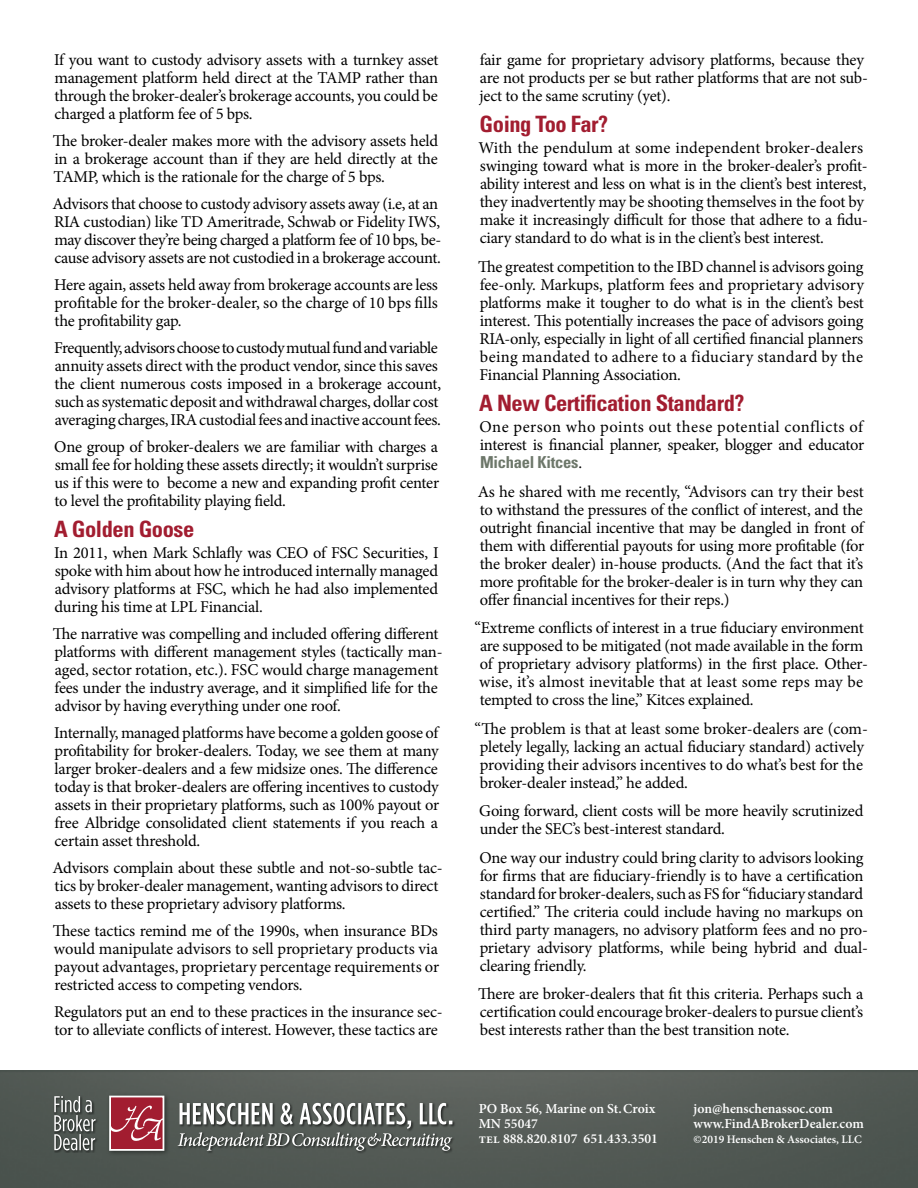
<style>
.page{position:relative;width:918px;height:1188px;background:#fff}
.page>*{position:absolute;margin:0;border:0;box-sizing:border-box;transform-origin:0 0}
.t1{font:700 condensed 22.5px "Univers";letter-spacing:-.02em;color:#a21d30}
.t2{font:16.5px/18px "Minion Pro";letter-spacing:-.015em;color:#000}
.t3{font:700 condensed 16.5px "Univers";letter-spacing:-.015em;color:#6d776a}
.t4{font:600 13.8px/15.1px "Minion Pro";color:#fff}
.t5{font:600 11.55px "Minion Pro";color:#fff}
.s1{font-family:"Minion Pro";font-weight:400;font-stretch:normal;color:#000}
</style>
<div class="page">
<img style="left:0;top:1071px;width:918px;height:117px">
<div style="left:54px;top:1133px;width:45px;height:20px;background:#000;opacity:.55"></div>
<div style="left:54px;top:1114px;width:45px;height:20px;background:#4e5651"></div>
<div style="left:54px;top:1095px;width:41px;height:20px;background:#515953"></div>
<svg style="left:54px;top:1096px;width:42px;height:54px"></svg>
<div style="left:106px;top:1092px;width:64px;height:65px;background:#000;opacity:.45"></div>
<svg style="left:108px;top:1095px;width:57px;height:57px;background:#af4f5d"></svg>
<div style="left:179px;top:1102px;width:276px;height:30px;background:#000;opacity:.55"></div>
<div style="left:177px;top:1132px;width:279px;height:22px;background:#525954"></div>
<svg style="left:178px;top:1103px;width:274px;height:48px"></svg>
<p class="t2" style="left:54px;top:51px;width:386px;text-align:justify">If you want to custody advisory assets with a turnkey asset management platform held direct at the TAMP rather than through the broker-dealer’s brokerage accounts, you could be charged a platform fee of 5 bps.</p>
<p class="t2" style="left:53px;top:132px;width:387px;text-align:justify">The broker-dealer makes more with the advisory assets held in a brokerage account than if they are held directly at the TAMP, which is the rationale for the charge of 5 bps.</p>
<p class="t2" style="left:53px;top:195px;width:390px">Advisors that choose to custody advisory assets away (i.e, at an RIA custodian) like TD Ameritrade, Schwab or Fidelity IWS, may discover they’re being charged a platform fee of 10 bps, be&shy;cause advisory assets are not custodied in a brokerage account.</p>
<p class="t2" style="left:54px;top:276px;width:385px;text-align:justify">Here again, assets held away from brokerage accounts are less profitable for the broker-dealer, so the charge of 10 bps fills the profitability gap.</p>
<p class="t2" style="left:54px;top:339px;width:389px">Frequently, advisors choose to custody mutual fund and variable annuity assets direct with the product vendor, since this saves the client numerous costs imposed in a brokerage account, such as systematic deposit and withdrawal charges, dollar cost averaging charges, IRA custodial fees and inactive account fees.</p>
<p class="t2" style="left:54px;top:438px;width:386px;text-align:justify">One group of broker-dealers we are familiar with charges a small fee for holding these assets directly; it wouldn’t surprise us if this were to become a new and expanding profit center to level the profitability playing field.</p>
<h1 class="t1" style="left:54px;top:515px;width:142px">A Golden Goose</h1>
<p class="t2" style="left:54px;top:544px;width:386px;text-align:justify">In 2011, when Mark Schlafly was CEO of FSC Securities, I spoke with him about how he introduced internally managed advisory platforms at FSC, which he had also implemented during his time at LPL Financial.</p>
<p class="t2" style="left:53px;top:625px;width:391px">The narrative was compelling and included offering different platforms with different management styles (tactically man&shy;aged, sector rotation, etc.). FSC would charge management fees under the industry average, and it simplified life for the advisor by having everything under one roof.</p>
<p class="t2" style="left:54px;top:724px;width:387px;text-align:justify">Internally, managed platforms have become a golden goose of profitability for broker-dealers. Today, we see them at many larger broker-dealers and a few midsize ones. The difference today is that broker-dealers are offering incentives to custody assets in their proprietary platforms, such as 100% payout or free Albridge consolidated client statements if you reach a certain asset threshold.</p>
<p class="t2" style="left:53px;top:859px;width:392px">Advisors complain about these subtle and not-so-subtle tac&shy;tics by broker-dealer management, wanting advisors to direct assets to these proprietary advisory platforms.</p>
<p class="t2" style="left:53px;top:922px;width:388px;text-align:justify">These tactics remind me of the 1990s, when insurance BDs would manipulate advisors to sell proprietary products via payout advantages, proprietary percentage requirements or restricted access to competing vendors.</p>
<p class="t2" style="left:54px;top:1003px;width:390px">Regulators put an end to these practices in the insurance sec&shy;tor to alleviate conflicts of interest. However, these tactics are</p>
<p class="t2" style="left:480px;top:51px;width:390px">fair game for proprietary advisory platforms, because they are not products per se but rather platforms that are not sub&shy;ject to the same scrutiny (yet).</p>
<h1 class="t1" style="left:480px;top:110px;width:130px">Going Too Far?</h1>
<p class="t2" style="left:478px;top:139px;width:391px">With the pendulum at some independent broker-dealers swinging toward what is more in the broker-dealer’s profit&shy;ability interest and less on what is in the client’s best interest, they inadvertently may be shooting themselves in the foot by make it increasingly difficult for those that adhere to a fidu&shy;ciary standard to do what is in the client’s best interest.</p>
<p class="t2" style="left:478px;top:258px;width:387px;text-align:justify">The greatest competition to the IBD channel is advisors going fee-only. Markups, platform fees and proprietary advisory platforms make it tougher to do what is in the client’s best interest. This potentially increases the pace of advisors going RIA-only, especially in light of all certified financial planners being mandated to adhere to a fiduciary standard by the Financial Planning Association.</p>
<h1 class="t1" style="left:479px;top:389px;width:267px">A New Certification Standard?</h1>
<p class="t2" style="left:480px;top:418px;width:386px">One person who points out these potential conflicts of interest is financial planner, speaker, blogger and educator</p>
<p class="t3" style="left:480px;top:452px;width:104px">Michael Kitces<span class="s1">.</span></p>
<p class="t2" style="left:478px;top:483px;width:388px;text-align:justify">As he shared with me recently, “Advisors can try their best to withstand the pressures of the conflict of interest, and the outright financial incentive that may be dangled in front of them with differential payouts for using more profitable (for the broker dealer) in-house products. (And the fact that it’s more profitable for the broker-dealer is in turn why they can offer financial incentives for their reps.)</p>
<p class="t2" style="left:475px;top:619px;width:395px">“Extreme conflicts of interest in a true fiduciary environment are supposed to be mitigated (not made available in the form of proprietary advisory platforms) in the first place. Other&shy;wise, it’s almost inevitable that at least some reps may be tempted to cross the line,” Kitces explained.</p>
<p class="t2" style="left:480px;top:720px;width:390px;text-indent:-5px">“The problem is that at least some broker-dealers are (com&shy;pletely legally, lacking an actual fiduciary standard) actively providing their advisors incentives to do what’s best for the broker-dealer instead,” he added.</p>
<p class="t2" style="left:479px;top:802px;width:386px">Going forward, client costs will be more heavily scrutinized under the SEC’s best-interest standard.</p>
<p class="t2" style="left:480px;top:849px;width:390px">One way our industry could bring clarity to advisors looking for firms that are fiduciary-friendly is to have a certification standard for broker-dealers, such as FS for “fiduciary standard certified.” The criteria could include having no markups on third party managers, no advisory platform fees and no pro&shy;prietary advisory platforms, while being hybrid and dual&shy;clearing friendly.</p>
<p class="t2" style="left:478px;top:985px;width:387px;text-align:justify">There are broker-dealers that fit this criteria. Perhaps such a certification could encourage broker-dealers to pursue client’s best interests rather than the best transition note.</p>
<p class="t4" style="left:479px;top:1101px;width:181px">PO Box 56, Marine on St. Croix<br>MN 55047<br>tel 888.820.8107 651.433.3501</p>
<p class="t4" style="left:694px;top:1101px;width:172px">jon@henschenassoc.com www.FindABrokerDealer.com</p>
<p class="t5" style="left:694px;top:1131px;width:170px">©2019 Henschen &amp; Associates, LLC</p>
</div>
